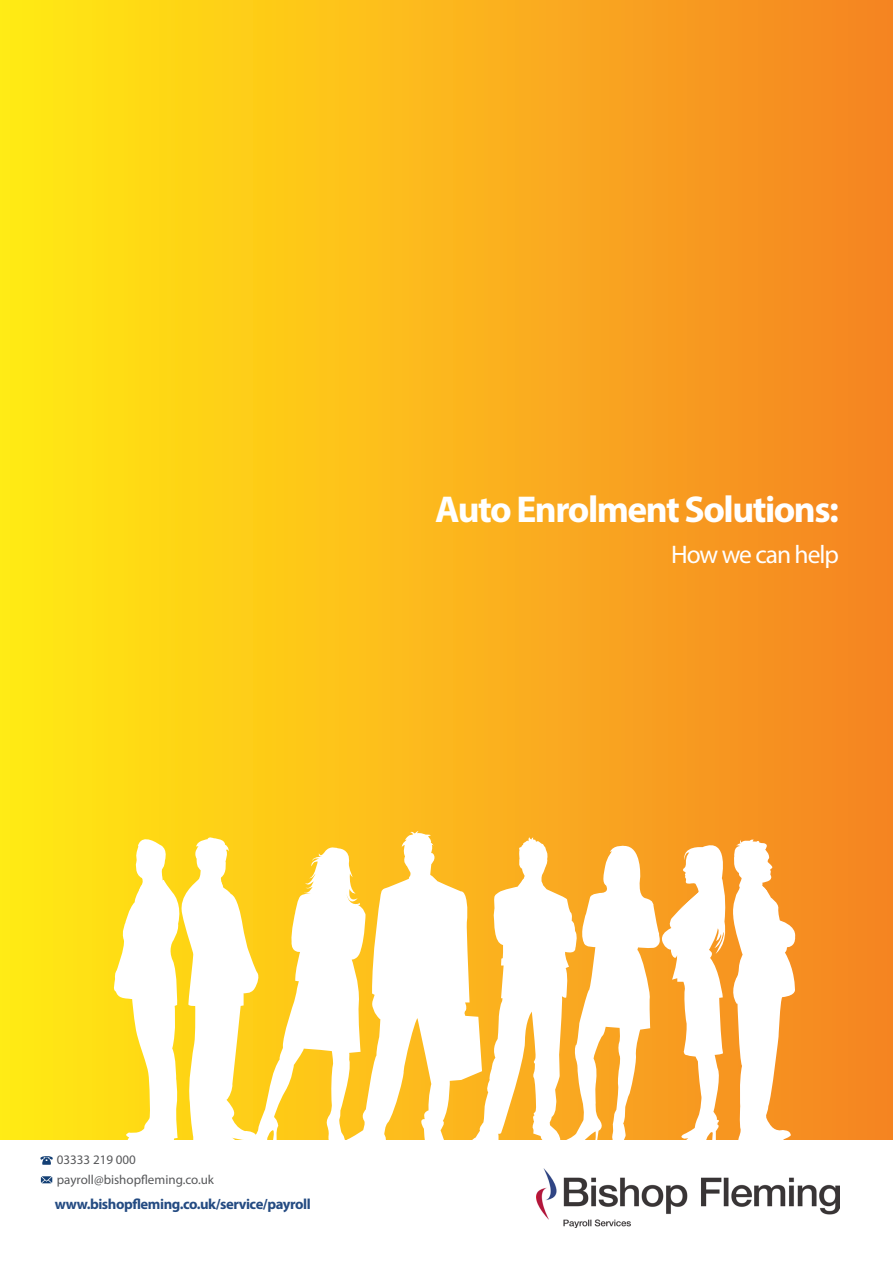
<style>
.page{position:relative;width:893px;height:1263px;background:#fff}
.page>*{position:absolute;margin:0;border:0;box-sizing:border-box;transform-origin:0 0}
.t1{font:700 37.5px "Myriad Pro";letter-spacing:-.04em;color:#fff}
.t2{font:25.5px "Myriad Pro";letter-spacing:-.04em;color:#fff}
.t3{font:700 14.7px "Myriad Pro";letter-spacing:-.03em;color:#244b82}
.t4{font:13.05px "Myriad Pro";color:#57585a}
</style>
<div class="page">
<div style="left:0;top:0;width:893px;height:1140px;background:linear-gradient(to right,#ffeb13,#f58324)"></div>
<svg style="left:41px;top:1176px;width:11px;height:7px"></svg>
<svg style="left:40px;top:1156px;width:13px;height:9px"></svg>
<svg style="left:113px;top:831px;width:684px;height:309px"></svg>
<img style="left:536px;top:1169px;width:303px;height:58px">
<p class="t1" style="left:435px;top:485px;width:405px">Auto Enrolment Solutions:</p>
<p class="t2" style="left:671px;top:538px;width:169px">How we can help</p>
<p class="t4" style="left:57px;top:1152px;width:81px">03333 219 000</p>
<p class="t4" style="left:57px;top:1171px;width:159px">payroll@bishopfleming.co.uk</p>
<p class="t3" style="left:55px;top:1194px;width:258px">www.bishopfleming.co.uk/service/payroll</p>
</div>
